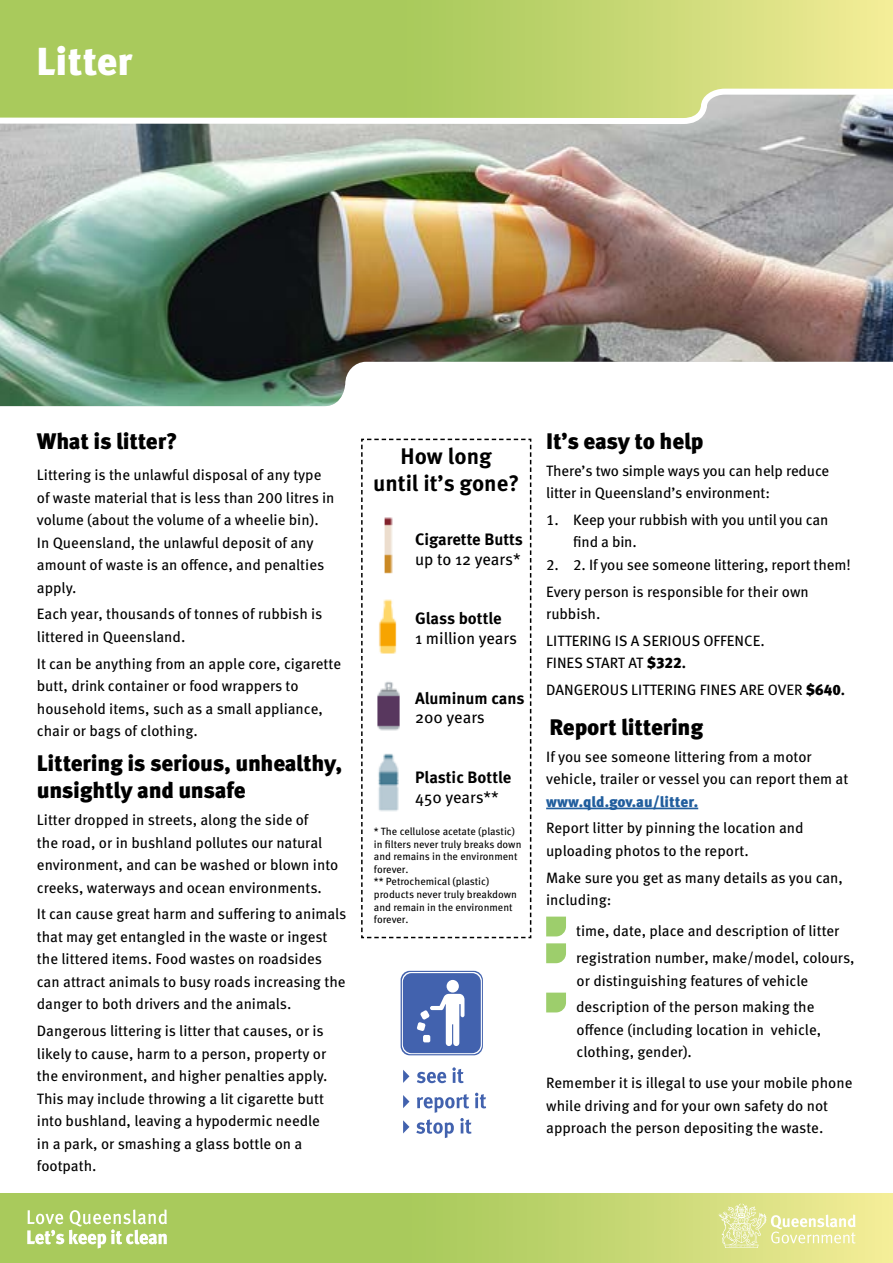
<style>
.page{position:relative;width:893px;height:1263px;background:#fff}
.page>*{position:absolute;margin:0;border:0;box-sizing:border-box;transform-origin:0 0}
.t1{font:900 39px "Meta Pro";color:#fff}
.t2{font:900 22.5px/27px "Meta Pro";letter-spacing:-.01em;color:#000}
.t3{font:700 22.5px/27px "Meta Pro";color:#000;text-align:center}
.t4{font:700 16.5px "Meta Pro";color:#000}
.t5{font:16.5px "Meta Pro";letter-spacing:-.01em;color:#000}
.t6{font:15px/22.5px "Meta Pro";color:#000}
.t7{font:900 15px "Meta Pro";color:#215e9e}
.t8{font:10.5px/12.6px "Meta Pro";color:#000}
.s1{font-weight:900}
.s2{font-weight:700}
</style>
<div class="page">
<img style="left:0;top:127px;width:893px;height:279px">
<svg style="left:0;top:0;width:893px;height:127px;background:#bcd276"></svg>
<hr style="left:546px;top:807px;width:152px;height:2px;background:#215e9e">
<svg style="left:546px;top:916px;width:20px;height:20px"></svg>
<svg style="left:546px;top:943px;width:20px;height:20px"></svg>
<svg style="left:546px;top:992px;width:20px;height:20px"></svg>
<svg style="left:0;top:1193px;width:893px;height:70px;background:#b9d169"></svg>
<svg style="left:27px;top:1209px;width:140px;height:39px"></svg>
<svg style="left:361px;top:438px;width:171px;height:501px"></svg>
<svg style="left:719px;top:1203px;width:137px;height:45px;background:#e8e9a1"></svg>
<svg style="left:401px;top:971px;width:82px;height:84px"></svg>
<svg style="left:402px;top:972px;width:80px;height:82px"></svg>
<svg style="left:403px;top:1070px;width:6px;height:13px"></svg>
<svg style="left:417px;top:1072px;width:29px;height:11px"></svg>
<svg style="left:452px;top:1067px;width:11px;height:16px"></svg>
<svg style="left:403px;top:1095px;width:6px;height:13px"></svg>
<svg style="left:403px;top:1120px;width:6px;height:13px"></svg>
<svg style="left:416px;top:1093px;width:70px;height:45px"></svg>
<h1 class="t1" style="left:37px;top:31px;width:98px">Litter</h1>
<h2 class="t2" style="left:37px;top:426px;width:142px">What is litter?</h2>
<p class="t6" style="left:37px;top:463px;width:299px">Littering is the unlawful disposal of any type of waste material that is less than 200 litres in volume (about the volume of a wheelie bin).<br>In Queensland, the unlawful deposit of any amount of waste is an offence, and penalties apply.</p>
<p class="t6" style="left:37px;top:602px;width:287px">Each year, thousands of tonnes of rubbish is littered in Queensland.</p>
<p class="t6" style="left:37px;top:651px;width:306px">It can be anything from an apple core, cigarette butt, drink container or food wrappers to household items, such as a small appliance, chair or bags of clothing.</p>
<h2 class="t2" style="left:37px;top:749px;width:307px">Littering is serious, unhealthy, unsightly and unsafe</h2>
<p class="t6" style="left:37px;top:808px;width:303px">Litter dropped in streets, along the side of<br>the road, or in bushland pollutes our natural environment, and can be washed or blown into creeks, waterways and ocean environments.</p>
<p class="t6" style="left:37px;top:902px;width:311px">It can cause great harm and suffering to animals that may get entangled in the waste or ingest the littered items. Food wastes on roadsides can attract animals to busy roads increasing the danger to both drivers and the animals.</p>
<p class="t6" style="left:37px;top:1019px;width:292px">Dangerous littering is litter that causes, or is likely to cause, harm to a person, property or the environment, and higher penalties apply.<br>This may include throwing a lit cigarette butt into bushland, leaving a hypodermic needle in a park, or smashing a glass bottle on a footpath.</p>
<h2 class="t3" style="left:373px;top:441px;width:147px">How long<br>until it’s gone?</h2>
<p class="t4" style="left:415px;top:527px;width:109px">Cigarette Butts</p>
<p class="t5" style="left:415px;top:547px;width:107px">up to 12 years*</p>
<p class="t4" style="left:415px;top:606px;width:88px">Glass bottle</p>
<p class="t5" style="left:415px;top:626px;width:103px">1 million years</p>
<p class="t4" style="left:415px;top:685px;width:111px">Aluminum cans</p>
<p class="t5" style="left:415px;top:705px;width:71px">200 years</p>
<p class="t4" style="left:415px;top:764px;width:98px">Plastic Bottle</p>
<p class="t5" style="left:415px;top:784px;width:85px">450 years**</p>
<p class="t8" style="left:374px;top:824px;width:149px">* The cellulose acetate (plastic) in filters never truly breaks down and remains in the environment forever.<br>** Petrochemical (plastic) products never truly breakdown and remain in the environment forever.</p>
<h2 class="t2" style="left:546px;top:426px;width:159px">It’s easy to help</h2>
<p class="t6" style="left:546px;top:458px;width:285px">There’s two simple ways you can help reduce litter in Queensland’s environment:</p>
<p class="t6" style="left:573px;top:507px;width:257px;text-indent:-27px">1. Keep your rubbish with you until you can find a bin.</p>
<p class="t6" style="left:546px;top:550px;width:306px;line-height:26.7px">2. 2. If you see someone littering, report them!<br>Every person is responsible for their own</p>
<p class="t6" style="left:546px;top:599px;width:220px;line-height:26.7px">rubbish.<br>LITTERING IS A SERIOUS OFFENCE.</p>
<p class="t6" style="left:546px;top:649px;width:300px;line-height:26.7px">FINES START AT <span class="s1">$322</span><span class="s2">.<br></span>DANGEROUS LITTERING FINES ARE OVER <span class="s1">$640</span><span class="s2">.</span></p>
<h2 class="t2" style="left:550px;top:712px;width:155px">Report littering</h2>
<p class="t6" style="left:546px;top:744px;width:304px">If you see someone littering from a motor vehicle, trailer or vessel you can report them at</p>
<p class="t7" style="left:546px;top:789px;width:154px">www.qld.gov.au/litter.</p>
<p class="t6" style="left:546px;top:816px;width:259px">Report litter by pinning the location and uploading photos to the report.</p>
<p class="t6" style="left:546px;top:865px;width:298px">Make sure you get as many details as you can, including:</p>
<p class="t6" style="left:576px;top:917px;width:280px;line-height:26.7px">time, date, place and description of litter registration number, make/model, colours,</p>
<p class="t6" style="left:576px;top:966px;width:240px;line-height:26.7px">or distinguishing features of vehicle description of the person making the</p>
<p class="t6" style="left:577px;top:1017px;width:246px">offence (including location in vehicle, clothing, gender).</p>
<p class="t6" style="left:546px;top:1071px;width:308px">Remember it is illegal to use your mobile phone while driving and for your own safety do not approach the person depositing the waste.</p>
</div>
